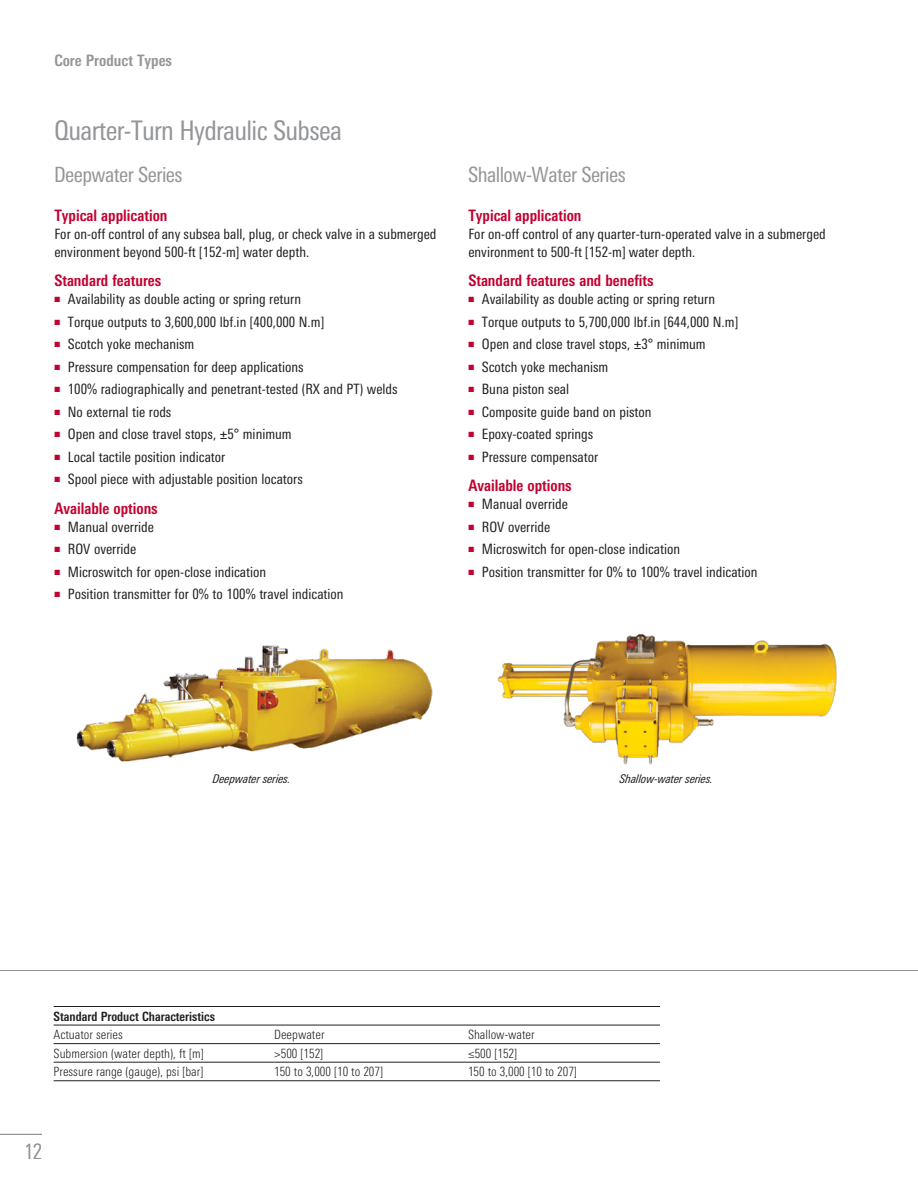
<style>
.page{position:relative;width:918px;height:1188px;background:#fff}
.page>*{position:absolute;margin:0;border:0;box-sizing:border-box;transform-origin:0 0}
.Subhead{font:condensed 27px "Univers Next Pro";letter-spacing:-.025em;color:#939598}
.Subhead-2{font:condensed 21px "Univers Next Pro";letter-spacing:-.025em;color:#939598}
.t1{font:300 condensed 21px "Univers Next Pro";color:#939598}
.Body_Head{font:700 condensed 15.75px "Univers Next Pro";color:#c10230}
.t2{font:700 condensed 15.75px "Univers Next Pro";color:#939598}
.Body_Text{font:condensed 14.25px/18px "Univers Next Pro";color:#231f20}
.Table_Text{font:300 condensed 12.75px "Univers Next Pro";color:#231f20}
.Table_Subhead{font:700 condensed 12.75px "Univers Next Pro";color:#231f20}
.t3{font:italic condensed 12px "Univers Next Pro";letter-spacing:-.01em;color:#231f20}
</style>
<div class="page">
<hr style="left:0;top:970px;width:918px;height:1px;background:#939598">
<img style="left:497px;top:634px;width:340px;height:131px">
<img style="left:76px;top:645px;width:357px;height:117px">
<hr style="left:54px;top:1043px;width:220px;height:1px;background:#231f20">
<hr style="left:274px;top:1043px;width:194px;height:1px;background:#231f20">
<hr style="left:468px;top:1043px;width:192px;height:1px;background:#231f20">
<hr style="left:54px;top:1062px;width:220px;height:1px;background:#231f20">
<hr style="left:274px;top:1062px;width:194px;height:1px;background:#231f20">
<hr style="left:468px;top:1062px;width:192px;height:1px;background:#231f20">
<hr style="left:54px;top:1080px;width:220px;height:1px;background:#231f20">
<hr style="left:274px;top:1080px;width:194px;height:1px;background:#231f20">
<hr style="left:468px;top:1080px;width:192px;height:1px;background:#231f20">
<hr style="left:54px;top:1006px;width:220px;height:1px;background:#231f20">
<hr style="left:274px;top:1006px;width:194px;height:1px;background:#231f20">
<hr style="left:468px;top:1006px;width:192px;height:1px;background:#231f20">
<hr style="left:54px;top:1025px;width:220px;height:1px;background:#231f20">
<hr style="left:274px;top:1025px;width:194px;height:1px;background:#231f20">
<hr style="left:468px;top:1025px;width:192px;height:1px;background:#231f20">
<hr style="left:0;top:1134px;width:42px;height:1px;background:#939598">
<p class="t2" style="left:54px;top:51px;width:119px">Core Product Types</p>
<p class="Subhead" style="left:54px;top:114px;width:289px">Quarter-Turn Hydraulic Subsea</p>
<p class="Subhead-2" style="left:54px;top:163px;width:130px">Deepwater Series</p>
<p class="Subhead-2" style="left:468px;top:163px;width:159px">Shallow-Water Series</p>
<p class="Body_Head" style="left:54px;top:206px;width:115px">Typical application</p>
<p class="Body_Text" style="left:54px;top:225px;width:384px">For on-off control of any subsea ball, plug, or check valve in a submerged environment beyond 500-ft [152-m] water depth.</p>
<p class="Body_Head" style="left:54px;top:272px;width:108px">Standard features</p>
<p class="Body_Text" style="left:54px;top:290px;width:248px"><sup>■</sup> Availability as double acting or spring return</p>
<p class="Body_Text" style="left:54px;top:313px;width:271px"><sup>■</sup> Torque outputs to 3,600,000 lbf.in [400,000 N.m]</p>
<p class="Body_Text" style="left:54px;top:335px;width:142px"><sup>■</sup> Scotch yoke mechanism</p>
<p class="Body_Text" style="left:54px;top:358px;width:251px"><sup>■</sup> Pressure compensation for deep applications</p>
<p class="Body_Text" style="left:54px;top:380px;width:345px"><sup>■</sup> 100% radiographically and penetrant-tested (RX and PT) welds</p>
<p class="Body_Text" style="left:54px;top:403px;width:119px"><sup>■</sup> No external tie rods</p>
<p class="Body_Text" style="left:54px;top:425px;width:239px"><sup>■</sup> Open and close travel stops, ±5° minimum</p>
<p class="Body_Text" style="left:54px;top:448px;width:173px"><sup>■</sup> Local tactile position indicator</p>
<p class="Body_Text" style="left:54px;top:470px;width:250px"><sup>■</sup> Spool piece with adjustable position locators</p>
<p class="Body_Head" style="left:54px;top:499px;width:105px">Available options</p>
<p class="Body_Text" style="left:54px;top:518px;width:101px"><sup>■</sup> Manual override</p>
<p class="Body_Text" style="left:54px;top:540px;width:83px"><sup>■</sup> ROV override</p>
<p class="Body_Text" style="left:54px;top:563px;width:213px"><sup>■</sup> Microswitch for open-close indication</p>
<p class="Body_Text" style="left:54px;top:585px;width:291px"><sup>■</sup> Position transmitter for 0% to 100% travel indication</p>
<p class="Body_Head" style="left:468px;top:206px;width:115px">Typical application</p>
<p class="Body_Text" style="left:468px;top:225px;width:359px">For on-off control of any quarter-turn-operated valve in a submerged environment to 500-ft [152-m] water depth.</p>
<p class="Body_Head" style="left:468px;top:272px;width:187px">Standard features and benefits</p>
<p class="Body_Text" style="left:468px;top:290px;width:248px"><sup>■</sup> Availability as double acting or spring return</p>
<p class="Body_Text" style="left:468px;top:313px;width:271px"><sup>■</sup> Torque outputs to 5,700,000 lbf.in [644,000 N.m]</p>
<p class="Body_Text" style="left:468px;top:335px;width:239px"><sup>■</sup> Open and close travel stops, ±3° minimum</p>
<p class="Body_Text" style="left:468px;top:358px;width:142px"><sup>■</sup> Scotch yoke mechanism</p>
<p class="Body_Text" style="left:468px;top:380px;width:102px"><sup>■</sup> Buna piston seal</p>
<p class="Body_Text" style="left:468px;top:403px;width:185px"><sup>■</sup> Composite guide band on piston</p>
<p class="Body_Text" style="left:468px;top:425px;width:126px"><sup>■</sup> Epoxy-coated springs</p>
<p class="Body_Text" style="left:468px;top:448px;width:131px"><sup>■</sup> Pressure compensator</p>
<p class="Body_Head" style="left:468px;top:476px;width:105px">Available options</p>
<p class="Body_Text" style="left:468px;top:495px;width:101px"><sup>■</sup> Manual override</p>
<p class="Body_Text" style="left:468px;top:518px;width:83px"><sup>■</sup> ROV override</p>
<p class="Body_Text" style="left:468px;top:540px;width:213px"><sup>■</sup> Microswitch for open-close indication</p>
<p class="Body_Text" style="left:468px;top:563px;width:291px"><sup>■</sup> Position transmitter for 0% to 100% travel indication</p>
<p class="t3" style="left:213px;top:771px;width:79px">Deepwater series.</p>
<p class="t3" style="left:620px;top:771px;width:95px">Shallow-water series.</p>
<p class="Table_Subhead" style="left:54px;top:1008px;width:163px">Standard Product Characteristics</p>
<p class="Table_Text" style="left:54px;top:1027px;width:71px">Actuator series</p>
<p class="Table_Text" style="left:274px;top:1027px;width:52px">Deepwater</p>
<p class="Table_Text" style="left:468px;top:1027px;width:68px">Shallow-water</p>
<p class="Table_Text" style="left:54px;top:1046px;width:152px">Submersion (water depth), ft [m]</p>
<p class="Table_Text" style="left:274px;top:1046px;width:51px">&gt;500 [152]</p>
<p class="Table_Text" style="left:468px;top:1046px;width:51px">≤500 [152]</p>
<p class="Table_Text" style="left:54px;top:1064px;width:151px">Pressure range (gauge), psi [bar]</p>
<p class="Table_Text" style="left:274px;top:1064px;width:111px">150 to 3,000 [10 to 207]</p>
<p class="Table_Text" style="left:468px;top:1064px;width:111px">150 to 3,000 [10 to 207]</p>
<h2 class="t1" style="left:24px;top:1139px;width:19px">12</h2>
</div>
